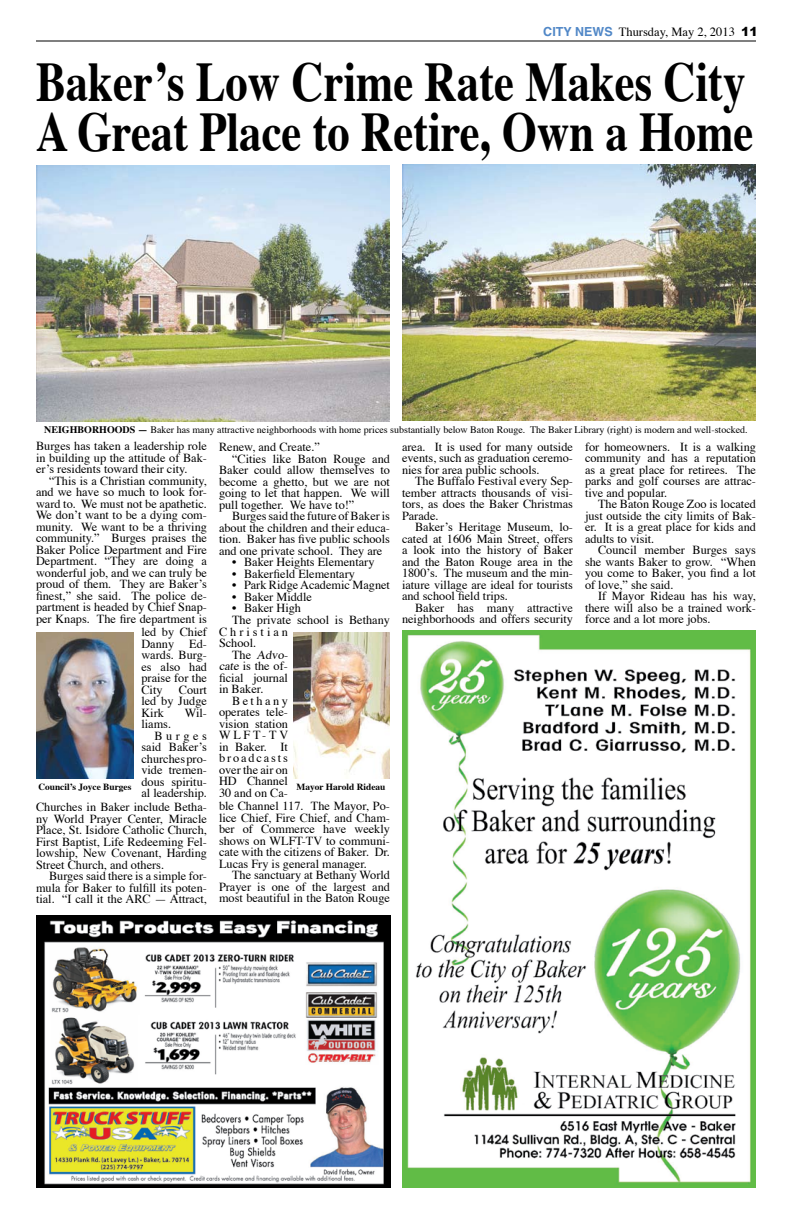
<style>
.page{position:relative;width:792px;height:1224px;background:#fff}
.page>*{position:absolute;margin:0;border:0;box-sizing:border-box;transform-origin:0 0}
.t1{font:700 56px/50px "Times";color:#000;scale:.8 1}
.t2{font:12.5px "Times";color:#000}
.t3{font:12.3px/11.5px "Times";color:#000;text-align:justify}
.t4{font:12.3px "Times";letter-spacing:.155em;color:#000}
.t5{font:12.3px "Times";letter-spacing:.245em;color:#000}
.t6{font:12.3px "Times";letter-spacing:.205em;color:#000}
.t7{font:10px "Times";color:#000}
.t8{font:700 9.4px "Times";color:#000}
.s1{font-family:"Helvetica";font-weight:700;color:#5087c7}
.s2{font-family:"Arial";font-weight:900}
.s3{font-weight:700}
</style>
<div class="page">
<hr style="left:36px;top:40px;width:720px;height:2px;background:#000">
<img style="left:36px;top:915px;width:354px;height:273px">
<img style="left:402px;top:630px;width:354px;height:558px">
<img style="left:294px;top:632px;width:96px;height:147px">
<img style="left:402px;top:165px;width:353px;height:256px">
<img style="left:36px;top:165px;width:354px;height:257px">
<img style="left:36px;top:632px;width:98px;height:146px">
<p class="t2" style="left:543px;top:20px;width:216px"><span class="s1">CITY NEWS</span> Thursday, May 2, 2013 <span class="s2">11</span></p>
<h1 class="t1" style="left:36px;top:51px;width:898px">Baker’s Low Crime Rate Makes City<br>A Great Place to Retire, Own a Home</h1>
<p class="t7" style="left:44px;top:421px;width:705px"><span class="s3">NEIGHBORHOODS —</span> Baker has many attractive neighborhoods with home prices substantially below Baton Rouge. The Baker Library (right) is modern and well-stocked.</p>
<p class="t3" style="left:36px;top:439px;width:173px">Burges has taken a leadership role in building up the attitude of Bak&shy;er’s residents toward their city.</p>
<p class="t3" style="left:36px;top:474px;width:173px;text-indent:13px">“This is a Christian community, and we have so much to look for&shy;ward to. We must not be apathetic.<br>We don’t want to be a dying com&shy;munity. We want to be a thriving community.” Burges praises the Baker Police Department and Fire Department. “They are doing a wonderful job, and we can truly be proud of them. They are Baker’s finest,” she said. The police de&shy;partment is headed by Chief Snap&shy;per Knaps. The fire department is</p>
<p class="t3" style="left:141px;top:626px;width:67px">led by Chief Danny Ed&shy;wards. Burg&shy;es also had praise for the City</p>
<p class="t3" style="left:219px;top:440px;width:102px">Renew, and Create.”</p>
<p class="t3" style="left:232px;top:452px;width:160px">“Cities like Baton Rouge and</p>
<p class="t3" style="left:219px;top:463px;width:173px">Baker could allow themselves to</p>
<p class="t3" style="left:219px;top:475px;width:173px">become a ghetto, but we are not</p>
<p class="t3" style="left:219px;top:486px;width:173px">going to let that happen. We will</p>
<p class="t3" style="left:219px;top:498px;width:137px">pull together. We have to!”</p>
<p class="t3" style="left:232px;top:509px;width:160px">Burges said the future of Baker is</p>
<p class="t3" style="left:219px;top:521px;width:173px">about the children and their educa-</p>
<p class="t3" style="left:219px;top:532px;width:172px">tion. Baker has five public schools</p>
<p class="t3" style="left:219px;top:544px;width:165px">and one private school. They are</p>
<p class="t3" style="left:232px;top:555px;width:144px">• Baker Heights Elementary</p>
<p class="t3" style="left:232px;top:567px;width:125px">• Bakerfield Elementary</p>
<p class="t3" style="left:232px;top:578px;width:160px">• Park Ridge Academic Magnet</p>
<p class="t3" style="left:232px;top:590px;width:81px">• Baker Middle</p>
<p class="t3" style="left:232px;top:601px;width:71px">• Baker High</p>
<p class="t3" style="left:232px;top:613px;width:160px">The private school is Bethany</p>
<p class="t5" style="left:219px;top:620px;width:71px">Christian</p>
<p class="t3" style="left:219px;top:636px;width:39px">School.</p>
<p class="t3" style="left:232px;top:648px;width:60px">The Advo-</p>
<p class="t3" style="left:219px;top:659px;width:70px">cate is the of-</p>
<p class="t3" style="left:219px;top:671px;width:71px">ficial journal</p>
<p class="t3" style="left:219px;top:682px;width:46px">in Baker.</p>
<p class="t6" style="left:232px;top:689px;width:57px">Bethany</p>
<p class="t3" style="left:219px;top:705px;width:71px">operates tele-</p>
<p class="t3" style="left:219px;top:717px;width:71px">vision station</p>
<p class="t3" style="left:219px;top:728px;width:71px">WLFT-TV</p>
<p class="t3" style="left:219px;top:740px;width:71px">in Baker. It</p>
<p class="t4" style="left:219px;top:747px;width:70px">broadcasts</p>
<p class="t3" style="left:219px;top:763px;width:71px">over the air on</p>
<p class="t3" style="left:219px;top:774px;width:71px">HD Channel</p>
<p class="t3" style="left:219px;top:786px;width:71px">30 and on Ca-</p>
<p class="t3" style="left:219px;top:800px;width:173px">ble Channel 117. The Mayor, Po&shy;lice Chief, Fire Chief, and Cham&shy;ber of Commerce have weekly shows on WLFT-TV to communi&shy;cate with the citizens of Baker. Dr.<br>Lucas Fry is general manager.</p>
<p class="t3" style="left:219px;top:869px;width:173px;text-indent:13px">The sanctuary at Bethany World Prayer is one of the largest and most beautiful in the Baton Rouge</p>
<p class="t3" style="left:141px;top:683px;width:67px;text-indent:38px">Court led by Judge Kirk</p>
<p class="t3" style="left:185px;top:706px;width:24px">Wil-</p>
<p class="t3" style="left:141px;top:718px;width:31px">liams.</p>
<p class="t3" style="left:154px;top:729px;width:54px">Burges</p>
<p class="t3" style="left:141px;top:741px;width:67px">said Baker’s</p>
<p class="t3" style="left:141px;top:752px;width:67px">churches pro-</p>
<p class="t3" style="left:141px;top:764px;width:67px">vide tremen-</p>
<p class="t3" style="left:141px;top:775px;width:67px">dous spiritu-</p>
<p class="t3" style="left:141px;top:787px;width:67px">al leadership.</p>
<p class="t3" style="left:36px;top:800px;width:173px">Churches in Baker include Betha&shy;ny World Prayer Center, Miracle Place, St. Isidore Catholic Church, First Baptist, Life Redeeming Fel&shy;lowship, New Covenant, Harding Street Church, and others.</p>
<p class="t3" style="left:36px;top:869px;width:173px;text-indent:13px">Burges said there is a simple for&shy;mula for Baker to fulfill its poten&shy;tial. “I call it the ARC — Attract,</p>
<p class="t8" style="left:38px;top:778px;width:95px">Council’s Joyce Burges</p>
<p class="t8" style="left:297px;top:778px;width:90px">Mayor Harold Rideau</p>
<p class="t3" style="left:402px;top:440px;width:173px">area. It is used for many outside events, such as graduation ceremo&shy;nies for area public schools.</p>
<p class="t3" style="left:402px;top:474px;width:173px;text-indent:13px">The Buffalo Festival every Sep&shy;tember attracts thousands of visi&shy;tors, as does the Baker Christmas Parade.</p>
<p class="t3" style="left:402px;top:520px;width:173px;text-indent:13px">Baker’s Heritage Museum, lo&shy;cated at 1606 Main Street, offers a look into the history of Baker and the Baton Rouge area in the 1800’s. The museum and the min&shy;iature village are ideal for tourists and school field trips.</p>
<p class="t3" style="left:402px;top:601px;width:173px;text-align:right">Baker has many attractive neighborhoods and offers security</p>
<p class="t3" style="left:585px;top:440px;width:173px">for homeowners. It is a walking community and has a reputation as a great place for retirees. The parks and golf courses are attrac&shy;tive and popular.</p>
<p class="t3" style="left:585px;top:497px;width:173px;text-indent:13px">The Baton Rouge Zoo is located just outside the city limits of Bak&shy;er. It is a great place for kids and adults to visit.</p>
<p class="t3" style="left:585px;top:543px;width:173px;text-indent:13px">Council member Burges says she wants Baker to grow. “When you come to Baker, you find a lot of love,” she said.</p>
<p class="t3" style="left:585px;top:589px;width:173px;text-indent:13px">If Mayor Rideau has his way, there will also be a trained work&shy;force and a lot more jobs.</p>
</div>
